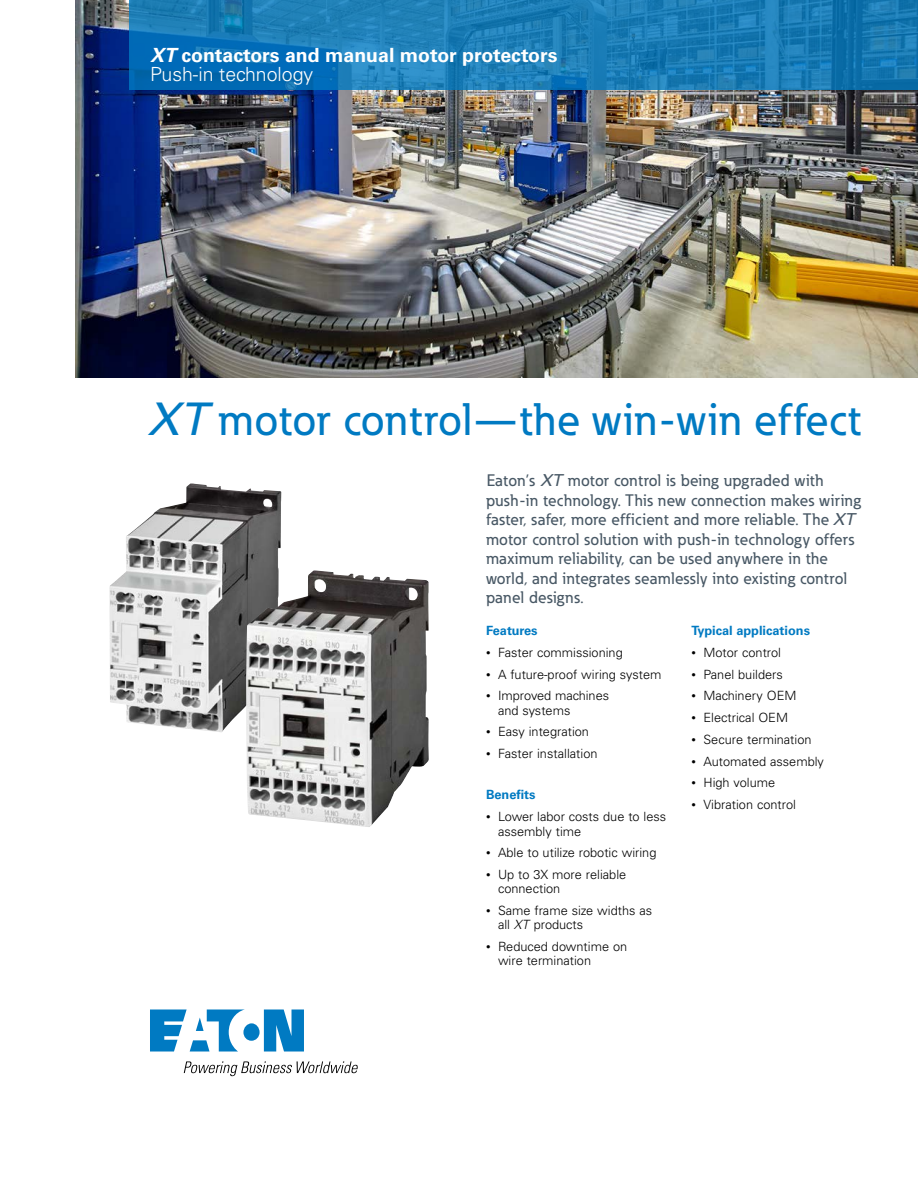
<style>
.page{position:relative;width:918px;height:1188px;background:#fff}
.page>*{position:absolute;margin:0;border:0;box-sizing:border-box;transform-origin:0 0}
.t1{font:500 45px "Eaton";color:#007ac2}
.t2{font:700 19.5px/19.5px "Univers LT Std";color:#fff}
.t3{font:500 16.5px/19.5px "Eaton";color:#485865}
.t4{font:300 12.75px/14.2px "Univers LT Std";color:#000}
.t5{font:700 12.75px "Univers LT Std";color:#007ac2}
.s1{font-style:italic}
.s2{font-weight:300}
.s3{font-family:"Univers LT Std";font-weight:400;font-style:italic}
.s4{font-size:9px}
</style>
<div class="page">
<img style="left:75px;top:0;width:843px;height:378px">
<img style="left:109px;top:484px;width:172px;height:248px">
<img style="left:246px;top:570px;width:183px;height:257px">
<svg style="left:129px;top:0;width:789px;height:90px"></svg>
<svg style="left:150px;top:1010px;width:154px;height:42px"></svg>
<svg style="left:184px;top:1061px;width:174px;height:15px"></svg>
<h2 class="t2" style="left:150px;top:45px;width:409px"><span class="s1">XT</span> contactors and manual motor protectors<br><span class="s2">Push-in technology</span></h2>
<h1 class="t1" style="left:147px;top:392px;width:717px"><span class="s3">XT</span> motor control—the win-win effect</h1>
<p class="t3" style="left:486px;top:470px;width:377px">Eaton’s <span class="s3">XT</span> motor control is being upgraded with push-in technology. This new connection makes wiring faster, safer, more efficient and more reliable. The <span class="s3">XT </span>motor control solution with push-in technology offers maximum reliability, can be used anywhere in the world, and integrates seamlessly into existing control panel designs.</p>
<p class="t5" style="left:486px;top:623px;width:53px">Features</p>
<p class="t4" style="left:486px;top:645px;width:138px"><span class="s4">•</span> Faster commissioning</p>
<p class="t4" style="left:486px;top:667px;width:177px"><span class="s4">•</span> A future-proof wiring system</p>
<p class="t4" style="left:498px;top:689px;width:113px;text-indent:-12px"><span class="s4">•</span> Improved machines and systems</p>
<p class="t4" style="left:486px;top:725px;width:105px"><span class="s4">•</span> Easy integration</p>
<p class="t4" style="left:486px;top:747px;width:113px"><span class="s4">•</span> Faster installation</p>
<p class="t5" style="left:486px;top:788px;width:51px">Benefits</p>
<p class="t4" style="left:498px;top:810px;width:170px;text-indent:-12px"><span class="s4">•</span> Lower labor costs due to less assembly time</p>
<p class="t4" style="left:486px;top:846px;width:172px"><span class="s4">•</span> Able to utilize robotic wiring</p>
<p class="t4" style="left:498px;top:867px;width:130px;text-indent:-12px"><span class="s4">•</span> Up to 3X more reliable connection</p>
<p class="t4" style="left:498px;top:903px;width:156px;text-indent:-12px"><span class="s4">•</span> Same frame size widths as all <span class="s1">XT</span> products</p>
<p class="t4" style="left:498px;top:939px;width:131px;text-indent:-12px"><span class="s4">•</span> Reduced downtime on wire termination</p>
<p class="t5" style="left:692px;top:623px;width:120px">Typical applications</p>
<p class="t4" style="left:692px;top:645px;width:91px"><span class="s4">•</span> Motor control</p>
<p class="t4" style="left:692px;top:667px;width:93px"><span class="s4">•</span> Panel builders</p>
<p class="t4" style="left:692px;top:689px;width:107px"><span class="s4">•</span> Machinery OEM</p>
<p class="t4" style="left:692px;top:711px;width:98px"><span class="s4">•</span> Electrical OEM</p>
<p class="t4" style="left:692px;top:732px;width:122px"><span class="s4">•</span> Secure termination</p>
<p class="t4" style="left:692px;top:754px;width:134px"><span class="s4">•</span> Automated assembly</p>
<p class="t4" style="left:692px;top:776px;width:85px"><span class="s4">•</span> High volume</p>
<p class="t4" style="left:692px;top:798px;width:106px"><span class="s4">•</span> Vibration control</p>
</div>
